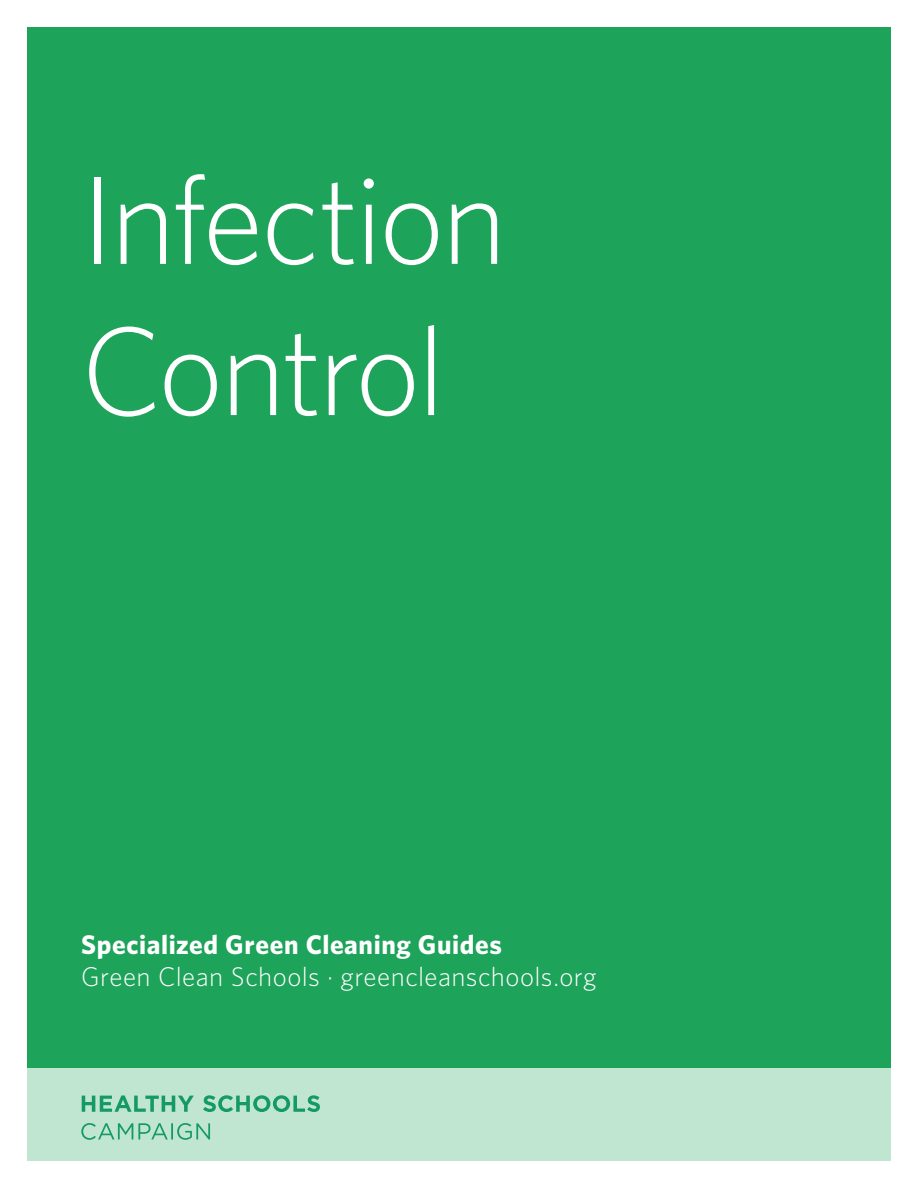
<style>
.page{position:relative;width:918px;height:1188px;background:#fff}
.page>*{position:absolute;margin:0;border:0;box-sizing:border-box;transform-origin:0 0}
.t1{font:300 126px/151.2px "Whitney";letter-spacing:-.03em;color:#fff}
.t2{font:300 27px "Whitney";letter-spacing:.015em;color:#fff}
.t3{font:700 27px "Whitney";letter-spacing:.025em;color:#fff}
</style>
<div class="page">
<div style="left:27px;top:1068px;width:864px;height:93px;background:#c0e6d1"></div>
<div style="left:27px;top:27px;width:864px;height:1041px;background:#1da35a"></div>
<svg style="left:81px;top:1123px;width:129px;height:17px"></svg>
<svg style="left:82px;top:1095px;width:238px;height:17px"></svg>
<h1 class="t1" style="left:81px;top:141px;width:427px">Infection<br>Control</h1>
<p class="t3" style="left:81px;top:927px;width:423px">Specialized Green Cleaning Guides</p>
<p class="t2" style="left:81px;top:959px;width:517px">Green Clean Schools · greencleanschools.org</p>
</div>
